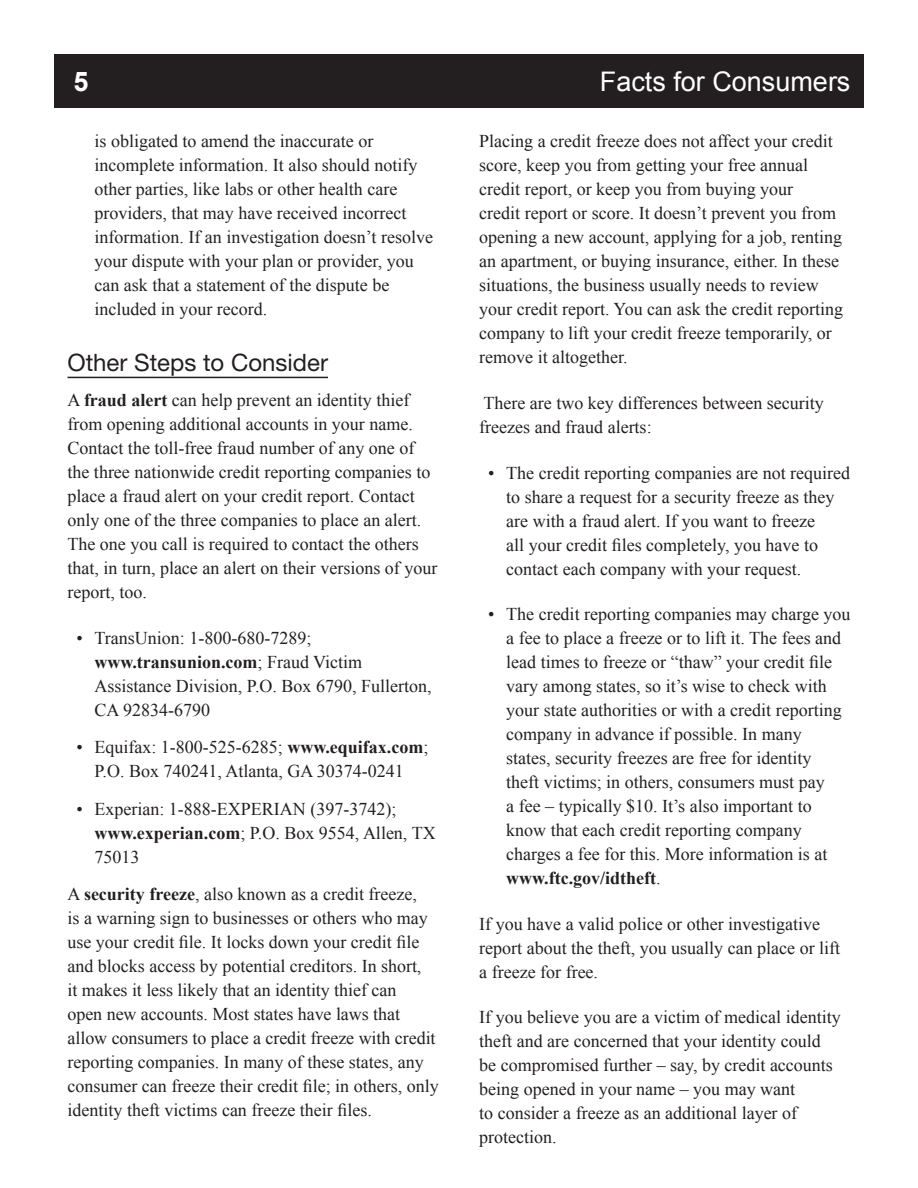
<style>
.page{position:relative;width:918px;height:1188px;background:#fff}
.page>*{position:absolute;margin:0;border:0;box-sizing:border-box;transform-origin:0 0}
.Page_Header{font:27px "Arial";color:#fff}
.Body_Text{font:700 27px "Arial";color:#fff}
.Head_A{font:24px "Helvetica Neue LT Std";color:#231f20}
.Body_Text-2{font:18px/24px "Times New Roman";color:#231f20}
.Bullet{font:18px/24px "Times New Roman";color:#231f20}
.s1{font-weight:700}
</style>
<div class="page">
<div style="left:55px;top:55px;width:808px;height:52px;background:#231f20"></div>
<div style="left:54px;top:54px;width:810px;height:54px;border:2px solid #231f20"></div>
<hr style="left:68px;top:377px;width:260px;height:1px;background:#231f20">
<p class="Body_Text" style="left:73px;top:64px;width:17px">5</p>
<p class="Body_Text-2" style="left:94px;top:129px;width:340px">is obligated to amend the inaccurate or incomplete information. It also should notify other parties, like labs or other health care providers, that may have received incorrect information. If an investigation doesn’t resolve your dispute with your plan or provider, you can ask that a statement of the dispute be included in your record.</p>
<p class="Head_A" style="left:68px;top:348px;width:262px">Other Steps to Consider</p>
<p class="Body_Text-2" style="left:68px;top:388px;width:371px">A <span class="s1">fraud alert</span> can help prevent an identity thief from opening additional accounts in your name.<br>Contact the toll-free fraud number of any one of the three nationwide credit reporting companies to place a fraud alert on your credit report. Contact only one of the three companies to place an alert.<br>The one you call is required to contact the others that, in turn, place an alert on their versions of your report, too.</p>
<p class="Bullet" style="left:94px;top:625px;width:339px;text-indent:-18px">• TransUnion: 1-800-680-7289; <span class="s1">www.transunion.com</span>; Fraud Victim<br>Assistance Division, P.O. Box 6790, Fullerton,<br>CA 92834-6790</p>
<p class="Bullet" style="left:76px;top:735px;width:353px;text-align:center">• Equifax: 1-800-525-6285; <span class="s1">www.equifax.com</span>;<br>P.O. Box 740241, Atlanta, GA 30374-0241</p>
<p class="Bullet" style="left:94px;top:796px;width:343px;text-indent:-18px">• Experian: 1-888-EXPERIAN (397-3742); <span class="s1">www.experian.com</span>; P.O. Box 9554, Allen, TX<br>75013</p>
<p class="Body_Text-2" style="left:68px;top:882px;width:373px">A <span class="s1">security freeze</span>, also known as a credit freeze,<br>is a warning sign to businesses or others who may use your credit file. It locks down your credit file and blocks access by potential creditors. In short,<br>it makes it less likely that an identity thief can<br>open new accounts. Most states have laws that allow consumers to place a credit freeze with credit reporting companies. In many of these states, any consumer can freeze their credit file; in others, only identity theft victims can freeze their files.</p>
<p class="Page_Header" style="left:600px;top:64px;width:252px">Facts for Consumers</p>
<p class="Body_Text-2" style="left:479px;top:129px;width:365px">Placing a credit freeze does not affect your credit score, keep you from getting your free annual credit report, or keep you from buying your<br>credit report or score. It doesn’t prevent you from opening a new account, applying for a job, renting an apartment, or buying insurance, either. In these situations, the business usually needs to review your credit report. You can ask the credit reporting company to lift your credit freeze temporarily, or remove it altogether.</p>
<p class="Body_Text-2" style="left:479px;top:391px;width:346px">There are two key differences between security freezes and fraud alerts:</p>
<p class="Bullet" style="left:506px;top:460px;width:345px;text-indent:-18px">• The credit reporting companies are not required to share a request for a security freeze as they are with a fraud alert. If you want to freeze<br>all your credit files completely, you have to contact each company with your request.</p>
<p class="Bullet" style="left:506px;top:602px;width:346px;text-indent:-18px">• The credit reporting companies may charge you a fee to place a freeze or to lift it. The fees and lead times to freeze or “thaw” your credit file vary among states, so it’s wise to check with your state authorities or with a credit reporting company in advance if possible. In many states, security freezes are free for identity<br>theft victims; in others, consumers must pay<br>a fee – typically $10. It’s also important to know that each credit reporting company charges a fee for this. More information is at <span class="s1">www.ftc.gov/idtheft</span>.</p>
<p class="Body_Text-2" style="left:479px;top:912px;width:362px">If you have a valid police or other investigative report about the theft, you usually can place or lift a freeze for free.</p>
<p class="Body_Text-2" style="left:479px;top:1005px;width:363px">If you believe you are a victim of medical identity theft and are concerned that your identity could be compromised further – say, by credit accounts being opened in your name – you may want<br>to consider a freeze as an additional layer of protection.</p>
</div>
